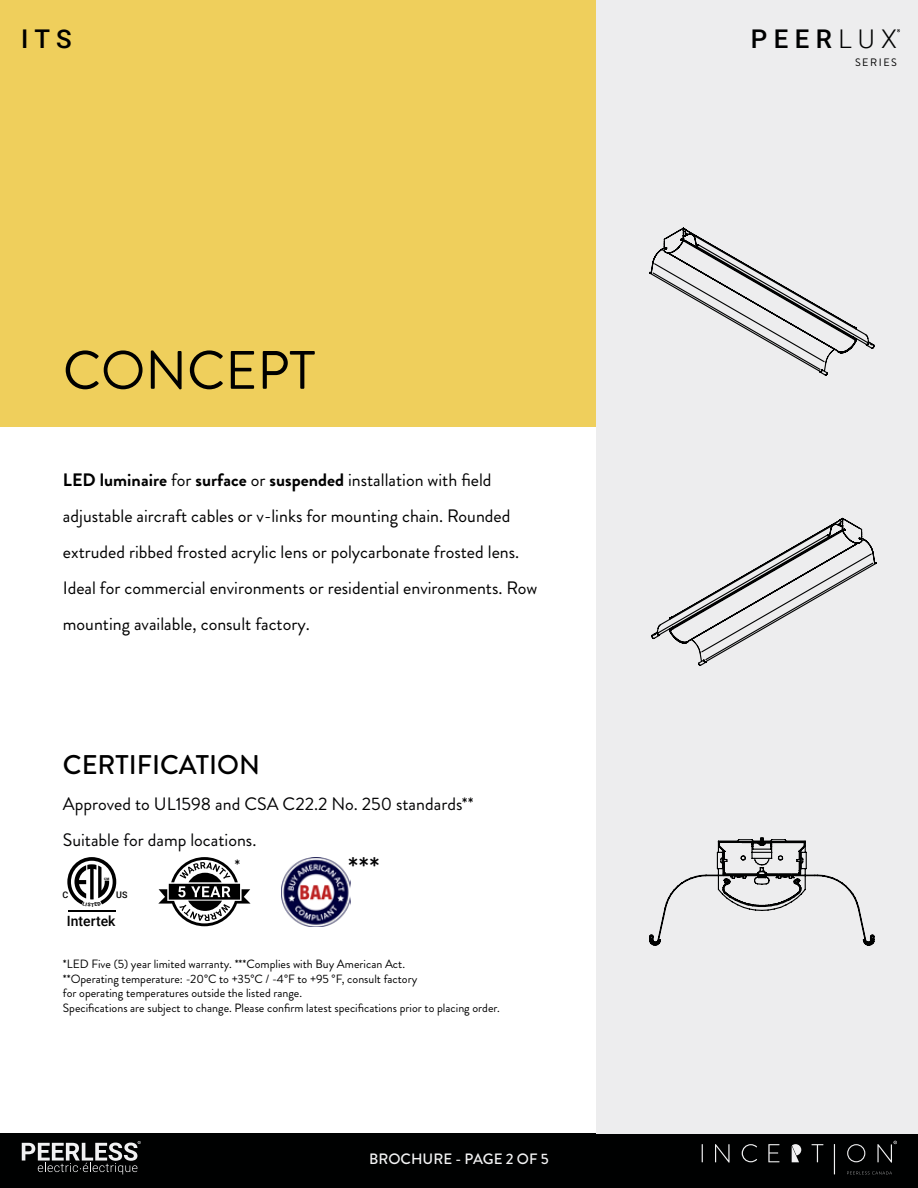
<style>
.page{position:relative;width:918px;height:1188px;background:#fff}
.page>*{position:absolute;margin:0;border:0;box-sizing:border-box;transform-origin:0 0}
.t1{font:54px "Brandon Grotesque";color:#000}
.t2{font:32.7px "Brandon Grotesque";color:#030304}
.t3{font:500 27px "Brandon Grotesque";color:#000}
.t4{font:500 25.8px "Roboto";color:#000101}
.t5{font:500 25.8px "Roboto";color:#000}
.t6{font:18px/36px "Brandon Grotesque";color:#000}
.t7{font:18px/36px "Brandon Grotesque";color:#030304}
.t8{font:17.85px "Brandon Grotesque";color:#030304}
.t9{font:500 15px "Brandon Grotesque";color:#f3f3f4}
.t10{font:500 14.1px "Roboto";color:#000}
.t11{font:12px/14.4px "Brandon Grotesque";color:#000101}
.t12{font:10.8px "Brandon Grotesque";letter-spacing:.14em;color:#000}
.t13{font:500 9.15px "Roboto";color:#000}
.t14{font:900 3.3px "Roboto";color:#000}
.s1{font-weight:700}
.s2{font-weight:300}
</style>
<div class="page">
<div style="left:0;top:0;width:918px;height:77px;background:#efcf5c"></div>
<div style="left:0;top:1133px;width:918px;height:55px;background:#000101"></div>
<svg style="left:702px;top:1144px;width:1px;height:18px"></svg>
<svg style="left:715px;top:1144px;width:15px;height:19px"></svg>
<svg style="left:742px;top:1144px;width:15px;height:18px"></svg>
<svg style="left:768px;top:1144px;width:11px;height:18px"></svg>
<svg style="left:812px;top:1144px;width:11px;height:18px"></svg>
<svg style="left:834px;top:1144px;width:1px;height:30px"></svg>
<svg style="left:847px;top:1144px;width:18px;height:18px"></svg>
<svg style="left:877px;top:1141px;width:20px;height:22px"></svg>
<svg style="left:847px;top:1171px;width:45px;height:3px"></svg>
<svg style="left:792px;top:1144px;width:9px;height:18px"></svg>
<svg style="left:22px;top:1141px;width:119px;height:33px"></svg>
<div style="left:0;top:66px;width:597px;height:361px;background:#efcf5c"></div>
<div style="left:597px;top:0;width:321px;height:1133px;background:#ededee"></div>
<svg style="left:158px;top:857px;width:93px;height:69px"></svg>
<hr style="left:68px;top:910px;width:48px;height:2px;background:#000">
<svg style="left:649px;top:227px;width:226px;height:149px"></svg>
<svg style="left:651px;top:517px;width:226px;height:149px"></svg>
<svg style="left:649px;top:837px;width:226px;height:109px"></svg>
<img style="left:282px;top:857px;width:69px;height:69px">
<svg style="left:67px;top:857px;width:49px;height:48px"></svg>
<h3 class="t5" style="left:21px;top:21px;width:52px">ITS</h3>
<h1 class="t1" style="left:63px;top:333px;width:254px">CONCEPT</h1>
<p class="t6" style="left:63px;top:462px;width:476px"><span class="s1">LED luminaire</span> for <span class="s1">surface</span> or <span class="s1">suspended</span> installation with field adjustable aircraft cables or v-links for mounting chain. Rounded extruded ribbed frosted acrylic lens or polycarbonate frosted lens.<br>Ideal for commercial environments or residential environments. Row mounting available, consult factory.</p>
<h3 class="t3" style="left:63px;top:746px;width:199px">CERTIFICATION</h3>
<p class="t7" style="left:63px;top:786px;width:412px">Approved to UL1598 and CSA C22.2 No. 250 standards**<br>Suitable for damp locations.</p>
<p class="t14" style="left:104px;top:876px;width:6px">CM</p>
<p class="t13" style="left:62px;top:889px;width:7px">C</p>
<p class="t13" style="left:116px;top:889px;width:13px">US</p>
<p class="t10" style="left:67px;top:911px;width:50px">Intertek</p>
<p class="t8" style="left:234px;top:853px;width:7px">*</p>
<h2 class="t2" style="left:348px;top:846px;width:34px">***</h2>
<p class="t11" style="left:63px;top:957px;width:438px">*LED Five (5) year limited warranty. ***Complies with Buy American Act.<br>**Operating temperature: -20°C to +35°C / -4°F to +95 °F, consult factory<br>for operating temperatures outside the listed range.<br>Specifications are subject to change. Please confirm latest specifications prior to placing order.</p>
<p class="t9" style="left:369px;top:1148px;width:181px">BROCHURE - PAGE 2 OF 5</p>
<h3 class="t4" style="left:751px;top:21px;width:148px">PEER<span class="s2">LUX</span></h3>
<p class="t12" style="left:855px;top:55px;width:43px">SERIES</p>
</div>
